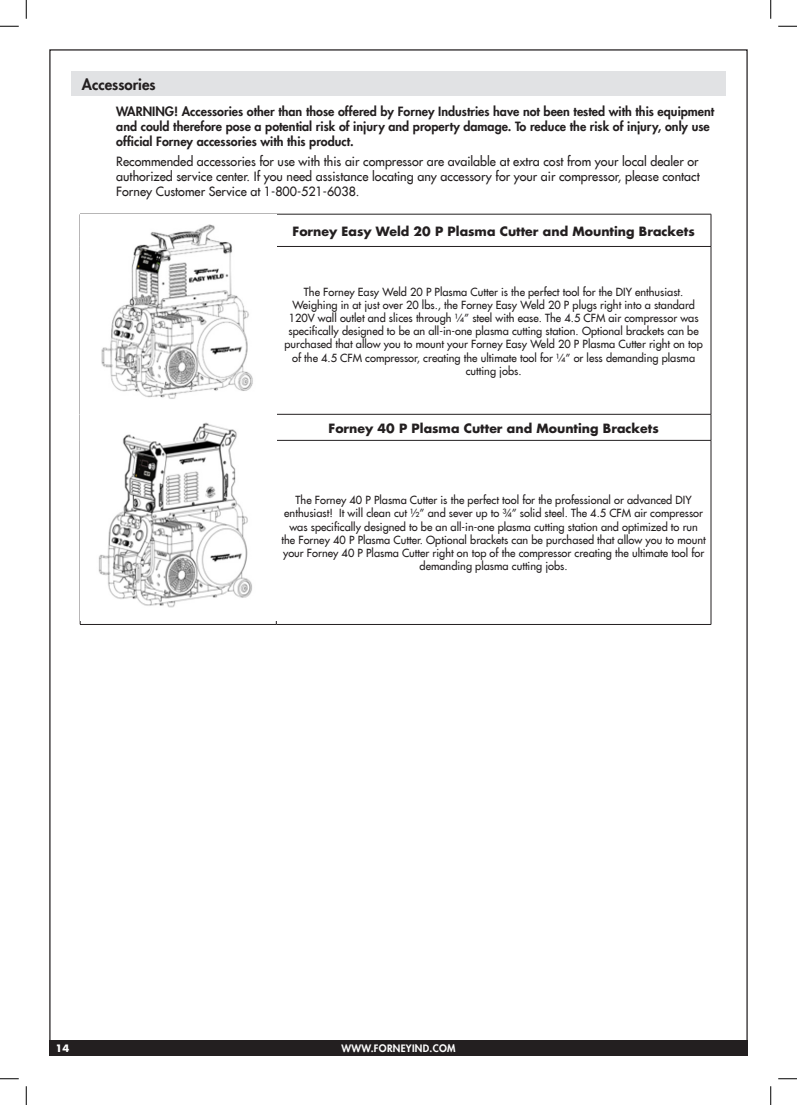
<style>
.page{position:relative;width:797px;height:1105px;background:#fff}
.page>*{position:absolute;margin:0;border:0;box-sizing:border-box;transform-origin:0 0}
.Drakes_Header_Style{font:800 15px "Futura LT";color:#231f20}
.Drakes_Paragraph_Sty{font:12.5px/15px "Futura LT";color:#231f20;text-align:justify}
.Drakes_Paragraph_Sty-2{font:800 12.5px/15px "Futura LT";color:#231f20}
.t1{font:700 12.5px "Futura LT";color:#231f20}
.t2{font:11px/13.1px "Futura LT";color:#231f20;text-align:center}
.t3{font:800 10px "Futura LT";letter-spacing:.03em;color:#fff}
.t4{font:700 10px "Futura LT";color:#fff}
</style>
<div class="page">
<div style="left:49px;top:1040px;width:698px;height:16px;background:#231f20"></div>
<div style="left:71px;top:71px;width:654px;height:25px;background:#e1e2e4"></div>
<hr style="left:276px;top:214px;width:435px;height:1px;background:#231f20">
<hr style="left:276px;top:214px;width:1px;height:32px;background:#231f20">
<hr style="left:710px;top:214px;width:1px;height:32px;background:#231f20">
<hr style="left:276px;top:246px;width:435px;height:1px;background:#231f20">
<hr style="left:276px;top:247px;width:1px;height:167px;background:#231f20">
<hr style="left:710px;top:247px;width:1px;height:167px;background:#231f20">
<hr style="left:276px;top:414px;width:435px;height:1px;background:#231f20">
<svg style="left:710px;top:414px;width:1px;height:26px"></svg>
<hr style="left:80px;top:440px;width:1px;height:184px;background:#231f20">
<hr style="left:276px;top:440px;width:435px;height:1px;background:#231f20">
<hr style="left:276px;top:440px;width:1px;height:184px;background:#231f20">
<hr style="left:710px;top:440px;width:1px;height:184px;background:#231f20">
<hr style="left:80px;top:624px;width:196px;height:1px;background:#231f20">
<hr style="left:276px;top:624px;width:435px;height:1px;background:#231f20">
<img style="left:80px;top:224px;width:173px;height:396px">
<svg style="left:0;top:25px;width:19px;height:2px"></svg>
<svg style="left:778px;top:25px;width:19px;height:2px"></svg>
<svg style="left:0;top:1078px;width:19px;height:1px"></svg>
<svg style="left:778px;top:1078px;width:19px;height:1px"></svg>
<svg style="left:25px;top:0;width:2px;height:19px"></svg>
<svg style="left:25px;top:1086px;width:2px;height:19px"></svg>
<svg style="left:770px;top:0;width:1px;height:19px"></svg>
<svg style="left:770px;top:1086px;width:1px;height:19px"></svg>
<p class="Drakes_Header_Style" style="left:82px;top:74px;width:75px">Accessories</p>
<p class="Drakes_Paragraph_Sty-2" style="left:116px;top:104px;width:599px">WARNING! Accessories other than those offered by Forney Industries have not been tested with this equipment and could therefore pose a potential risk of injury and property damage. To reduce the risk of injury, only use official Forney accessories with this product.</p>
<p class="Drakes_Paragraph_Sty" style="left:116px;top:154px;width:585px">Recommended accessories for use with this air compressor are available at extra cost from your local dealer or authorized service center. If you need assistance locating any accessory for your air compressor, please contact Forney Customer Service at 1-800-521-6038.</p>
<p class="t1" style="left:292px;top:222px;width:403px">Forney Easy Weld 20 P Plasma Cutter and Mounting Brackets</p>
<p class="t2" style="left:284px;top:285px;width:420px">The Forney Easy Weld 20 P Plasma Cutter is the perfect tool for the DIY enthusiast.<br>Weighing in at just over 20 lbs., the Forney Easy Weld 20 P plugs right into a standard 120V wall outlet and slices through ¼” steel with ease. The 4.5 CFM air compressor was specifically designed to be an all-in-one plasma cutting station. Optional brackets can be purchased that allow you to mount your Forney Easy Weld 20 P Plasma Cutter right on top of the 4.5 CFM compressor, creating the ultimate tool for ¼” or less demanding plasma cutting jobs.</p>
<p class="t1" style="left:328px;top:419px;width:332px">Forney 40 P Plasma Cutter and Mounting Brackets</p>
<p class="t2" style="left:281px;top:493px;width:425px">The Forney 40 P Plasma Cutter is the perfect tool for the professional or advanced DIY enthusiast! It will clean cut ½” and sever up to ¾” solid steel. The 4.5 CFM air compressor was specifically designed to be an all-in-one plasma cutting station and optimized to run the Forney 40 P Plasma Cutter. Optional brackets can be purchased that allow you to mount your Forney 40 P Plasma Cutter right on top of the compressor creating the ultimate tool for demanding plasma cutting jobs.</p>
<p class="t4" style="left:56px;top:1041px;width:15px">14</p>
<p class="t3" style="left:341px;top:1041px;width:116px">WWW.FORNEYIND.COM</p>
</div>
